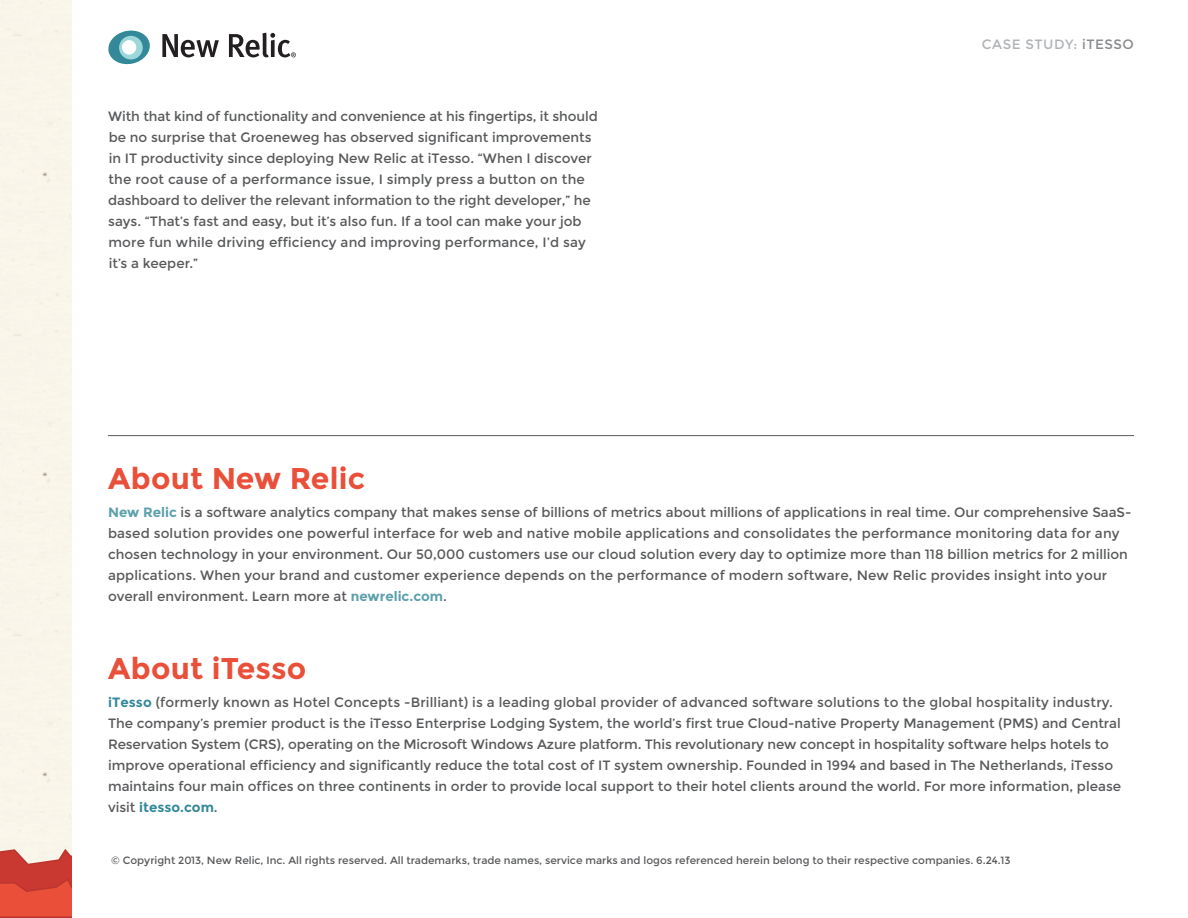
<style>
.page{position:relative;width:1188px;height:918px;background:#fff}
.page>*{position:absolute;margin:0;border:0;box-sizing:border-box;transform-origin:0 0}
.t1{font:700 30px "Montserrat";letter-spacing:.005em;color:#e94f39}
.t2{font:13.5px/21px "Montserrat";color:#58595b}
.t3{font:13.5px "Montserrat";letter-spacing:.04em;color:#b1b4b6}
.t4{font:10.5px "Montserrat";color:#58595b}
.s1{color:#8a8c8e}
.s2{font-weight:700;color:#5ca0ad}
.s3{font-weight:700;color:#389}
</style>
<div class="page">
<svg style="left:0;top:841px;width:72px;height:77px;background:#de6759"></svg>
<svg style="left:162px;top:34px;width:57px;height:23px"></svg>
<svg style="left:229px;top:33px;width:67px;height:24px"></svg>
<svg style="left:108px;top:31px;width:42px;height:33px"></svg>
<hr style="left:108px;top:435px;width:1026px;height:1px;background:#58595b">
<p class="t2" style="left:108px;top:106px;width:491px">With that kind of functionality and convenience at his fingertips, it should be no surprise that Groeneweg has observed significant improvements in IT productivity since deploying New Relic at iTesso. “When I discover the root cause of a performance issue, I simply press a button on the dashboard to deliver the relevant information to the right developer,” he says. “That’s fast and easy, but it’s also fun. If a tool can make your job more fun while driving efficiency and improving performance, I’d say it’s a keeper.”</p>
<p class="t3" style="left:982px;top:37px;width:154px">CASE STUDY: <span class="s1">iTESSO</span></p>
<h1 class="t1" style="left:108px;top:461px;width:259px">About New Relic</h1>
<p class="t2" style="left:108px;top:502px;width:1025px"><span class="s2">New Relic</span> is a software analytics company that makes sense of billions of metrics about millions of applications in real time. Our comprehensive SaaS&shy;based solution provides one powerful interface for web and native mobile applications and consolidates the performance monitoring data for any chosen technology in your environment. Our 50,000 customers use our cloud solution every day to optimize more than 118 billion metrics for 2 million applications. When your brand and customer experience depends on the performance of modern software, New Relic provides insight into your overall environment. Learn more at <span class="s2">newrelic.com</span>.</p>
<h1 class="t1" style="left:108px;top:650px;width:200px">About iTesso</h1>
<p class="t2" style="left:108px;top:692px;width:1015px"><span class="s3">iTesso</span> (formerly known as Hotel Concepts -Brilliant) is a leading global provider of advanced software solutions to the global hospitality industry.<br>The company’s premier product is the iTesso Enterprise Lodging System, the world’s first true Cloud-native Property Management (PMS) and Central Reservation System (CRS), operating on the Microsoft Windows Azure platform. This revolutionary new concept in hospitality software helps hotels to improve operational efficiency and significantly reduce the total cost of IT system ownership. Founded in 1994 and based in The Netherlands, iTesso maintains four main offices on three continents in order to provide local support to their hotel clients around the world. For more information, please visit <span class="s3">itesso.com</span>.</p>
<p class="t4" style="left:111px;top:854px;width:901px">© Copyright 2013, New Relic, Inc. All rights reserved. All trademarks, trade names, service marks and logos referenced herein belong to their respective companies. 6.24.13</p>
</div>
